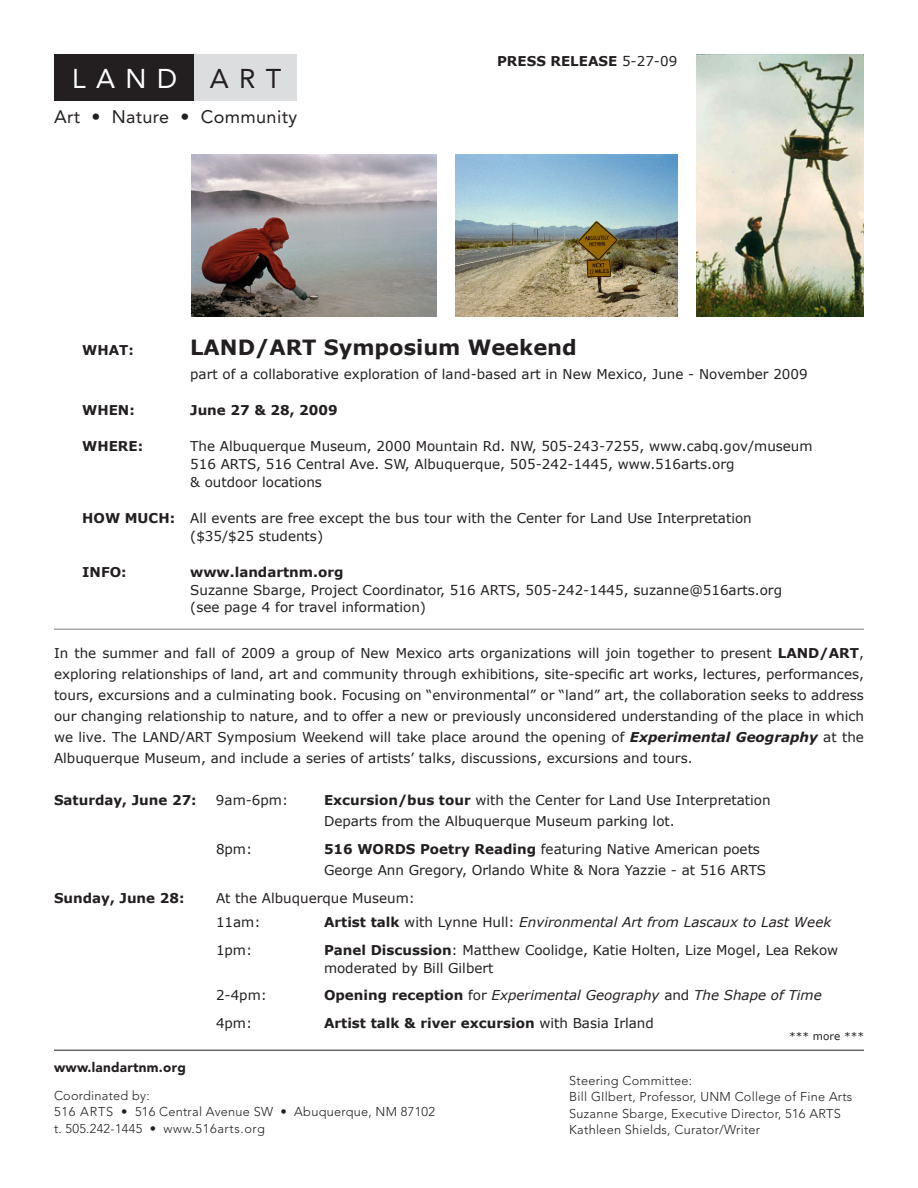
<style>
.page{position:relative;width:918px;height:1188px;background:#fff}
.page>*{position:absolute;margin:0;border:0;box-sizing:border-box;transform-origin:0 0}
.t1{font:27px "Avenir";color:#fff}
.t2{font:27px "Avenir";color:#231f20}
.t3{font:700 21px "Verdana";color:#231f20}
.t4{font:18px "Avenir";letter-spacing:.02em;color:#231f20}
.t5{font:13.5px/21px "Verdana";color:#231f20}
.Body_Text{font:700 13.5px "Verdana";color:#231f20}
.t6{font:italic 13.5px "Verdana";color:#231f20}
.t7{font:900 13.5px "Avenir";letter-spacing:.02em;color:#231f20}
.t8{font:300 12.75px "Avenir";letter-spacing:.02em;color:#231f20}
.t9{font:300 12.75px "Avenir";letter-spacing:.05em;color:#231f20}
.t10{font:10.5px "Verdana";color:#231f20}
.s1{font-weight:400}
.s2{font-weight:700}
.s3{font-weight:700;font-style:italic}
.s4{font-weight:700;font-style:normal}
.s5{font-style:normal}
</style>
<div class="page">
<div style="left:54px;top:54px;width:243px;height:47px;background:#dcdddf"></div>
<div style="left:54px;top:54px;width:140px;height:46px;background:#231f20"></div>
<hr style="left:54px;top:1050px;width:810px;height:1px;background:#231f20">
<img style="left:455px;top:154px;width:222px;height:162px">
<hr style="left:54px;top:628px;width:810px;height:2px;background:#a8a9ad">
<img style="left:696px;top:54px;width:167px;height:262px">
<img style="left:191px;top:154px;width:245px;height:162px">
<p class="t1" style="left:72px;top:63px;width:107px">LAND</p>
<p class="t2" style="left:210px;top:63px;width:73px">ART</p>
<p class="t4" style="left:54px;top:106px;width:245px">Art • Nature • Community</p>
<p class="Body_Text" style="left:497px;top:52px;width:182px">PRESS RELEASE <span class="s1">5-27-09</span></p>
<p class="Body_Text" style="left:82px;top:342px;width:53px">WHAT:</p>
<p class="t3" style="left:190px;top:334px;width:388px">LAND/ART Symposium Weekend</p>
<p class="t5" style="left:190px;top:363px;width:619px">part of a collaborative exploration of land-based art in New Mexico, June - November 2009</p>
<p class="Body_Text" style="left:82px;top:402px;width:54px">WHEN:</p>
<p class="Body_Text" style="left:190px;top:402px;width:149px">June 27 &amp; 28, 2009</p>
<p class="Body_Text" style="left:82px;top:438px;width:62px">WHERE:</p>
<p class="t5" style="left:190px;top:435px;width:624px">The Albuquerque Museum, 2000 Mountain Rd. NW, 505-243-7255, www.cabq.gov/museum</p>
<p class="t5" style="left:190px;top:453px;width:546px">516 ARTS, 516 Central Ave. SW, Albuquerque, 505-242-1445, www.516arts.org</p>
<p class="t5" style="left:190px;top:471px;width:133px">&amp; outdoor locations</p>
<p class="t5" style="left:82px;top:507px;width:671px"><span class="s2">HOW MUCH:</span> All events are free except the bus tour with the Center for Land Use Interpretation</p>
<p class="t5" style="left:190px;top:525px;width:134px">($35/$25 students)</p>
<p class="Body_Text" style="left:82px;top:564px;width:46px">INFO:</p>
<p class="Body_Text" style="left:190px;top:564px;width:155px">www.landartnm.org</p>
<p class="t5" style="left:190px;top:579px;width:593px">Suzanne Sbarge, Project Coordinator, 516 ARTS, 505-242-1445, suzanne@516arts.org</p>
<p class="t5" style="left:190px;top:596px;width:237px">(see page 4 for travel information)</p>
<p class="t5" style="left:54px;top:642px;width:812px;text-align:justify">In the summer and fall of 2009 a group of New Mexico arts organizations will join together to present <span class="s2">LAND/ART</span>, exploring relationships of land, art and community through exhibitions, site-specific art works, lectures, performances, tours, excursions and a culminating book. Focusing on “environmental” or “land” art, the collaboration seeks to address our changing relationship to nature, and to offer a new or previously unconsidered understanding of the place in which we live. The LAND/ART Symposium Weekend will take place around the opening of <span class="s3">Experimental Geography</span> at the Albuquerque Museum, and include a series of artists’ talks, discussions, excursions and tours.</p>
<p class="Body_Text" style="left:54px;top:792px;width:144px">Saturday, June 27:</p>
<p class="t5" style="left:216px;top:789px;width:74px">9am-6pm:</p>
<p class="t5" style="left:324px;top:789px;width:448px"><span class="s2">Excursion/bus tour</span> with the Center for Land Use Interpretation</p>
<p class="t5" style="left:324px;top:810px;width:352px">Departs from the Albuquerque Museum parking lot.</p>
<p class="t5" style="left:216px;top:838px;width:38px">8pm:</p>
<p class="t5" style="left:324px;top:838px;width:444px"><span class="s2">516 WORDS Poetry Reading</span> featuring Native American poets<br>George Ann Gregory, Orlando White &amp; Nora Yazzie - at 516 ARTS</p>
<p class="Body_Text" style="left:54px;top:889px;width:132px">Sunday, June 28:</p>
<p class="t5" style="left:216px;top:885px;width:201px;line-height:24px">At the Albuquerque Museum:<br>11am:</p>
<p class="t6" style="left:324px;top:913px;width:509px"><span class="s4">Artist talk</span> <span class="s5">with Lynne Hull:</span> Environmental Art from Lascaux to Last Week</p>
<p class="t5" style="left:216px;top:939px;width:38px">1pm:</p>
<p class="t5" style="left:324px;top:940px;width:516px;line-height:18px"><span class="s2">Panel Discussion</span>: Matthew Coolidge, Katie Holten, Lize Mogel, Lea Rekow moderated by Bill Gilbert</p>
<p class="t5" style="left:216px;top:984px;width:52px">2-4pm:</p>
<p class="t6" style="left:324px;top:987px;width:499px"><span class="s4">Opening reception</span> <span class="s5">for</span> Experimental Geography <span class="s5">and</span> The Shape of Time</p>
<p class="t5" style="left:216px;top:1012px;width:38px">4pm:</p>
<p class="Body_Text" style="left:324px;top:1015px;width:331px">Artist talk &amp; river excursion <span class="s1">with Basia Irland</span></p>
<p class="t10" style="left:789px;top:1030px;width:76px">*** more ***</p>
<p class="t7" style="left:54px;top:1059px;width:134px">www.landartnm.org</p>
<p class="t8" style="left:54px;top:1088px;width:97px">Coordinated by:</p>
<p class="t8" style="left:54px;top:1105px;width:383px">516 ARTS • 516 Central Avenue SW • Abuquerque, NM 87102</p>
<p class="t9" style="left:54px;top:1121px;width:213px">t. 505.242-1445 • www.516arts.org</p>
<p class="t8" style="left:569px;top:1073px;width:124px">Steering Committee:</p>
<p class="t8" style="left:569px;top:1090px;width:285px">Bill GIlbert, Professor, UNM College of Fine Arts</p>
<p class="t8" style="left:569px;top:1106px;width:273px">Suzanne Sbarge, Executive Director, 516 ARTS</p>
<p class="t8" style="left:569px;top:1123px;width:192px">Kathleen Shields, Curator/Writer</p>
</div>
